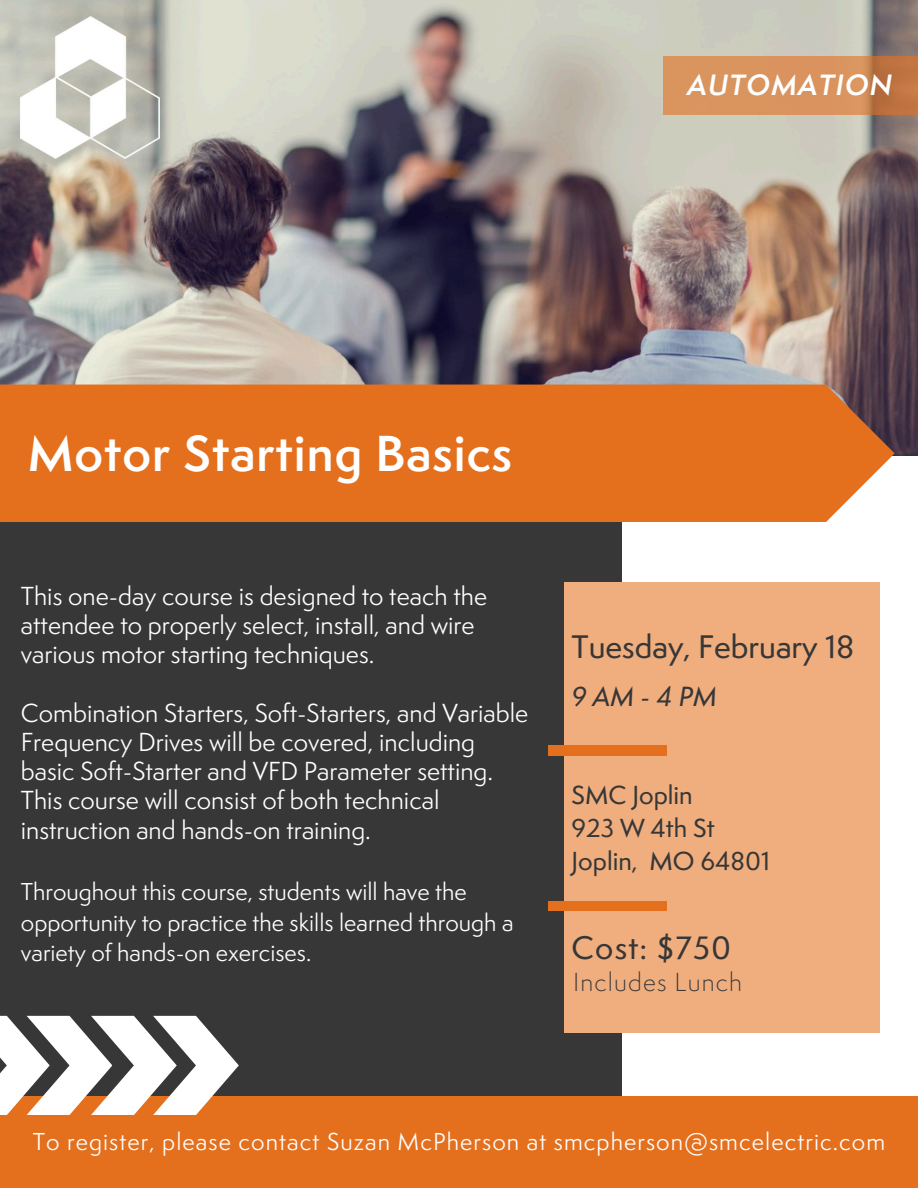
<style>
.page{position:relative;width:918px;height:1188px;background:#fff}
.page>*{position:absolute;margin:0;border:0;box-sizing:border-box;transform-origin:0 0}
.t1{font:600 46.5px "Semplicita Pro";letter-spacing:.02em;color:#fff}
.t2{font:500 30px "Semplicita Pro";color:#373737}
.t3{font:italic 600 27px "Semplicita Pro";letter-spacing:.045em;color:#fff}
.t4{font:25.5px "Semplicita Pro Med It";letter-spacing:.12em;color:#373737}
.t5{font:24px/29.2px "Semplicita Pro";color:#fff}
.t6{font:500 24px/32.7px "Semplicita Pro";color:#373737}
.t7{font:300 24px "Semplicita Pro";letter-spacing:.045em;color:#373737}
.t8{font:22.5px/30.3px "Semplicita Pro";color:#fff}
.t9{font:22.5px "Semplicita Pro";letter-spacing:.045em;color:#fff}
</style>
<div class="page">
<img style="left:0;top:0;width:917px;height:456px">
<svg style="left:663px;top:56px;width:255px;height:59px;background:#d48d58"></svg>
<img style="left:21px;top:17px;width:138px;height:141px">
<div style="left:0;top:442px;width:621px;height:746px;background:#373737"></div>
<div style="left:0;top:385px;width:895px;height:137px;background:#e4701e"></div>
<div style="left:565px;top:582px;width:315px;height:451px;background:#f0ae7f"></div>
<div style="left:548px;top:746px;width:119px;height:10px;background:#e4701e"></div>
<div style="left:548px;top:901px;width:119px;height:10px;background:#e4701e"></div>
<div style="left:0;top:1096px;width:918px;height:92px;background:#e4701e"></div>
<svg style="left:50px;top:1016px;width:189px;height:99px"></svg>
<svg style="left:0;top:1016px;width:50px;height:99px;fill:#fff"></svg>
<p class="t3" style="left:687px;top:65px;width:206px">AUTOMATION</p>
<p class="t1" style="left:28px;top:419px;width:486px">Motor Starting Basics</p>
<h6 class="t5" style="left:21px;top:581px;width:468px">This one-day course is designed to teach the attendee to properly select, install, and wire various motor starting techniques.</h6>
<p class="t5" style="left:21px;top:698px;width:509px">Combination Starters, Soft-Starters, and Variable Frequency Drives will be covered, including basic Soft-Starter and VFD Parameter setting.<br>This course will consist of both technical instruction and hands-on training.</p>
<h3 class="t8" style="left:21px;top:876px;width:494px">Throughout this course, students will have the opportunity to practice the skills learned through a variety of hands-on exercises.</h3>
<p class="t2" style="left:571px;top:626px;width:284px">Tuesday, February 18</p>
<h1 class="t4" style="left:571px;top:678px;width:147px">9AM-4PM</h1>
<h6 class="t6" style="left:571px;top:779px;width:200px">SMC Joplin<br>923 W 4th St<br>Joplin, MO 64801</h6>
<h6 class="t2" style="left:571px;top:926px;width:161px">Cost: $750</h6>
<h3 class="t7" style="left:573px;top:966px;width:171px">Includes Lunch</h3>
<h4 class="t9" style="left:33px;top:1125px;width:854px">To register, please contact Suzan McPherson at smcpherson@smcelectric.com</h4>
</div>
